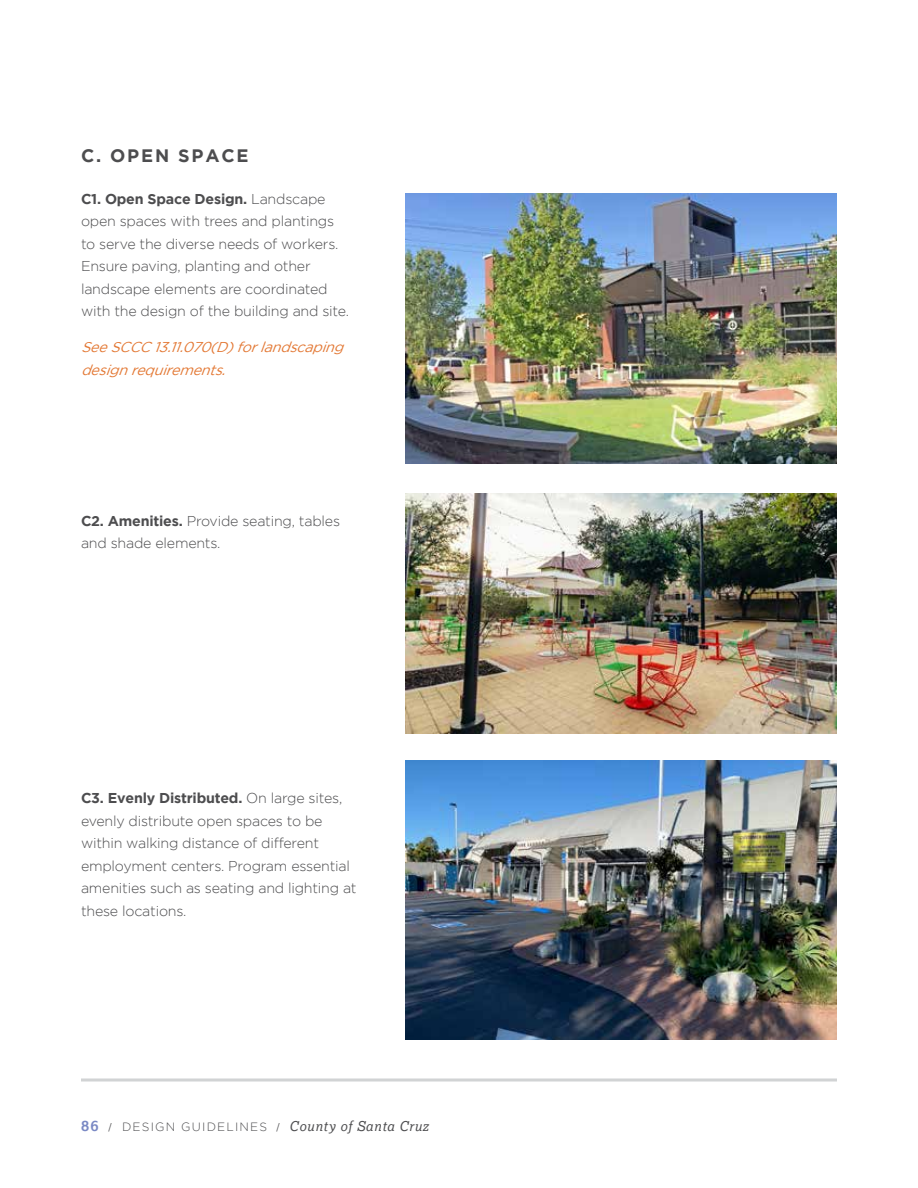
<style>
.page{position:relative;width:918px;height:1188px;background:#fff}
.page>*{position:absolute;margin:0;border:0;box-sizing:border-box;transform-origin:0 0}
.t1{font:700 18px "Gotham";letter-spacing:.1em;color:#4d4d4f}
.t2{font:300 14.25px/22.5px "Gotham";letter-spacing:-.015em;color:#4d4d4f}
.t3{font:italic 14.25px/22.5px "Gotham";color:#e37834}
.t4{font:italic 13.5px "Lexia";letter-spacing:.05em;color:#4d4d4f}
.s1{font-weight:700}
.s2{font-weight:700;font-style:normal;font-size:15px;color:#7a89c4}
.s3{font-family:"Minion Pro";font-style:normal;font-size:12px}
.s4{font-family:"Gotham";font-weight:300;font-style:normal;font-size:12px}
</style>
<div class="page">
<hr style="left:81px;top:1078px;width:756px;height:4px;background:#dcddde">
<img style="left:405px;top:494px;width:432px;height:239px">
<img style="left:405px;top:194px;width:432px;height:270px">
<img style="left:405px;top:761px;width:432px;height:279px">
<p class="t1" style="left:81px;top:145px;width:169px">C. OPEN SPACE</p>
<p class="t2" style="left:81px;top:187px;width:270px"><span class="s1">C1. Open Space Design.</span> Landscape open spaces with trees and plantings to serve the diverse needs of workers.<br>Ensure paving, planting and other landscape elements are coordinated with the design of the building and site.</p>
<p class="t3" style="left:81px;top:336px;width:269px">SeeSCCC13.11.070(D)forlandscaping designrequirements.</p>
<p class="t2" style="left:81px;top:509px;width:261px"><span class="s1">C2. Amenities.</span> Provide seating, tables and shade elements.</p>
<p class="t2" style="left:81px;top:787px;width:277px"><span class="s1">C3. Evenly Distributed.</span> On large sites, evenly distribute open spaces to be within walking distance of different employment centers. Program essential amenities such as seating and lighting at these locations.</p>
<p class="t4" style="left:81px;top:1118px;width:349px"><span class="s2">86</span> <span class="s3">/</span> <span class="s4">DESIGN GUIDELINES</span> <span class="s3">/</span> County of Santa Cruz</p>
</div>
